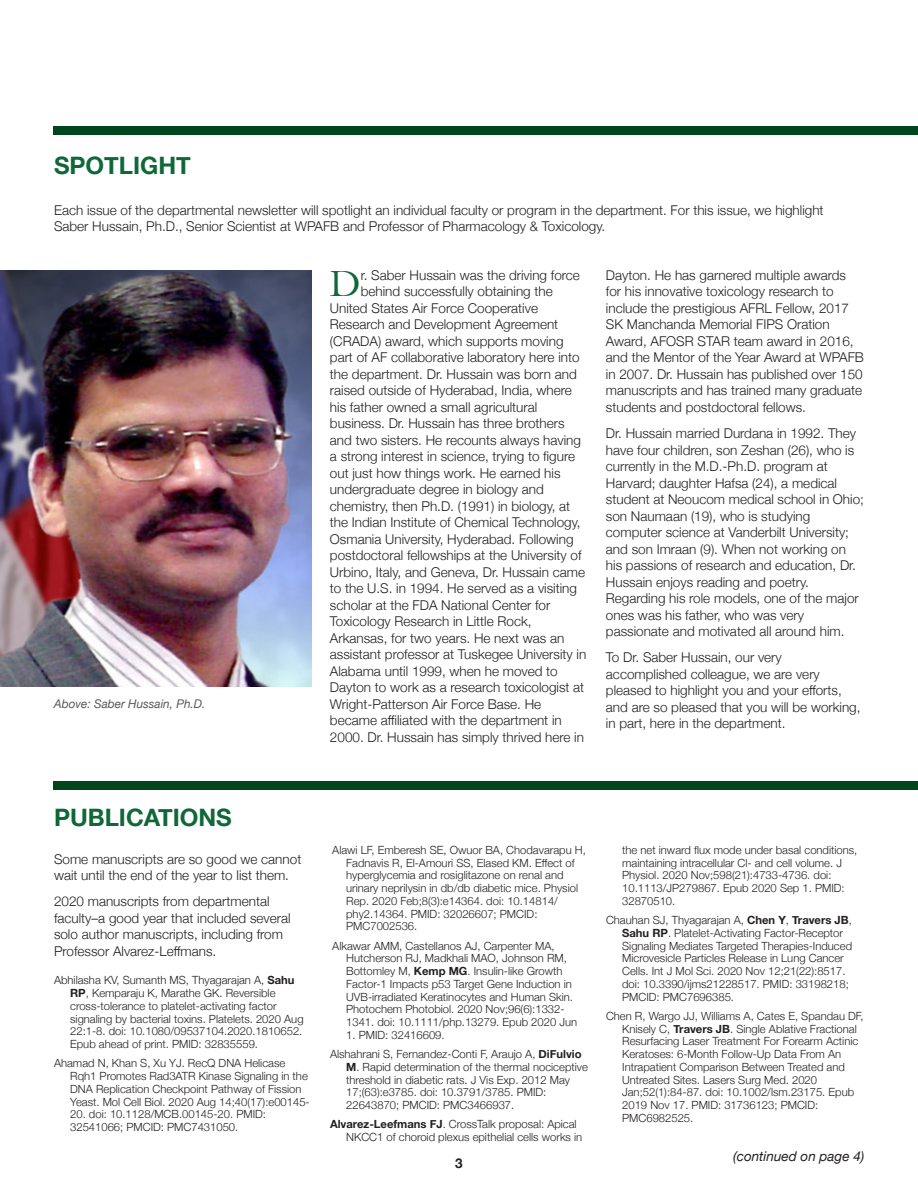
<style>
.page{position:relative;width:918px;height:1188px;background:#fff}
.page>*{position:absolute;margin:0;border:0;box-sizing:border-box;transform-origin:0 0}
.body{font:39.9px "Garamond";color:#0f6838}
.section_headline{font:700 24px "Helvetica Neue";color:#0f6838}
.body-2{font:300 13.5px/16.5px "Helvetica Neue";color:#231f20}
.t1{font:italic 13.5px "Helvetica Neue";color:#231f20}
.t2{font:700 13.5px "Helvetica Neue";color:#231f20}
.body-3{font:italic 12px "Helvetica Neue";color:#57585a}
.publication_list{font:300 11.25px/12.8px "Helvetica Neue";color:#231f20}
.s1{font-weight:700}
</style>
<div class="page">
<img style="left:0;top:270px;width:312px;height:416px">
<div style="left:54px;top:126px;width:864px;height:9px;background:#00451c"></div>
<div style="left:54px;top:781px;width:864px;height:9px;background:#00451c"></div>
<p class="section_headline" style="left:54px;top:146px;width:138px">SPOTLIGHT</p>
<p class="body-2" style="left:54px;top:200px;width:771px">Each issue of the departmental newsletter will spotlight an individual faculty or program in the department. For this issue, we highlight<br>Saber Hussain, Ph.D., Senior Scientist at WPAFB and Professor of Pharmacology &amp; Toxicology.</p>
<p class="body" style="left:330px;top:260px;width:32px">D</p>
<p class="body-2" style="left:361px;top:266px;width:221px">r. Saber Hussain was the driving force</p>
<p class="body-2" style="left:606px;top:266px;width:260px">Dayton. He has garnered multiple awards for his innovative toxicology research to include the prestigious AFRL Fellow, 2017<br>SK Manchanda Memorial FIPS Oration Award, AFOSR STAR team award in 2016, and the Mentor of the Year Award at WPAFB in 2007. Dr. Hussain has published over 150 manuscripts and has trained many graduate students and postdoctoral fellows.</p>
<p class="body-2" style="left:606px;top:424px;width:259px">Dr. Hussain married Durdana in 1992. They have four children, son Zeshan (26), who is currently in the M.D.-Ph.D. program at Harvard; daughter Hafsa (24), a medical student at Neoucom medical school in Ohio; son Naumaan (19), who is studying computer science at Vanderbilt University; and son Imraan (9). When not working on his passions of research and education, Dr.<br>Hussain enjoys reading and poetry.<br>Regarding his role models, one of the major ones was his father, who was very passionate and motivated all around him.</p>
<p class="body-2" style="left:606px;top:648px;width:256px">To Dr. Saber Hussain, our very accomplished colleague, we are very pleased to highlight you and your efforts, and are so pleased that you will be working, in part, here in the department.</p>
<p class="body-2" style="left:361px;top:282px;width:194px">behind successfully obtaining the</p>
<p class="body-2" style="left:330px;top:299px;width:210px">United States Air Force Cooperative</p>
<p class="body-2" style="left:330px;top:315px;width:230px">Research and Development Agreement</p>
<p class="body-2" style="left:330px;top:332px;width:235px">(CRADA) award, which supports moving</p>
<p class="body-2" style="left:330px;top:348px;width:251px">part of AF collaborative laboratory here into</p>
<p class="body-2" style="left:330px;top:365px;width:248px">the department. Dr. Hussain was born and</p>
<p class="body-2" style="left:330px;top:381px;width:243px">raised outside of Hyderabad, India, where</p>
<p class="body-2" style="left:330px;top:398px;width:209px">his father owned a small agricultural</p>
<p class="body-2" style="left:330px;top:414px;width:236px">business. Dr. Hussain has three brothers</p>
<p class="body-2" style="left:330px;top:431px;width:253px">and two sisters. He recounts always having</p>
<p class="body-2" style="left:330px;top:447px;width:247px">a strong interest in science, trying to figure</p>
<p class="body-2" style="left:330px;top:464px;width:232px">out just how things work. He earned his</p>
<p class="body-2" style="left:330px;top:480px;width:215px">undergraduate degree in biology and</p>
<p class="body-2" style="left:330px;top:497px;width:242px">chemistry, then Ph.D. (1991) in biology, at</p>
<p class="body-2" style="left:330px;top:513px;width:252px">the Indian Institute of Chemical Technology,</p>
<p class="body-2" style="left:330px;top:530px;width:245px">Osmania University, Hyderabad. Following</p>
<p class="body-2" style="left:330px;top:546px;width:253px">postdoctoral fellowships at the University of</p>
<p class="body-2" style="left:330px;top:563px;width:257px">Urbino, Italy, and Geneva, Dr. Hussain came</p>
<p class="body-2" style="left:330px;top:579px;width:249px">to the U.S. in 1994. He served as a visiting</p>
<p class="body-2" style="left:330px;top:596px;width:222px">scholar at the FDA National Center for</p>
<p class="body-2" style="left:330px;top:612px;width:203px">Toxicology Research in Little Rock,</p>
<p class="body-2" style="left:330px;top:629px;width:236px">Arkansas, for two years. He next was an</p>
<p class="body-2" style="left:330px;top:645px;width:258px">assistant professor at Tuskegee University in</p>
<p class="body-2" style="left:330px;top:662px;width:229px">Alabama until 1999, when he moved to</p>
<p class="body-2" style="left:330px;top:678px;width:256px">Dayton to work as a research toxicologist at</p>
<p class="body-2" style="left:330px;top:695px;width:213px">Wright-Patterson Air Force Base. He</p>
<p class="body-2" style="left:330px;top:711px;width:233px">became affiliated with the department in</p>
<p class="body-2" style="left:330px;top:728px;width:256px">2000. Dr. Hussain has simply thrived here in</p>
<p class="body-3" style="left:54px;top:695px;width:153px">Above: Saber Hussain, Ph.D.</p>
<p class="section_headline" style="left:54px;top:798px;width:179px">PUBLICATIONS</p>
<p class="body-2" style="left:54px;top:850px;width:249px">Some manuscripts are so good we cannot wait until the end of the year to list them.</p>
<p class="body-2" style="left:54px;top:892px;width:238px">2020 manuscripts from departmental faculty–a good year that included several solo author manuscripts, including from Professor Alvarez-Leffmans.</p>
<p class="publication_list" style="left:70px;top:973px;width:235px;text-indent:-16px">Abhilasha KV, Sumanth MS, Thyagarajan A, <span class="s1">Sahu RP</span>, Kemparaju K, Marathe GK. Reversible cross-tolerance to platelet-activating factor signaling by bacterial toxins. Platelets. 2020 Aug 22:1-8. doi: 10.1080/09537104.2020.1810652.<br>Epub ahead of print. PMID: 32835559.</p>
<p class="publication_list" style="left:70px;top:1056px;width:241px;text-indent:-16px">Ahamad N, Khan S, Xu YJ. RecQ DNA Helicase Rqh1 Promotes Rad3ATR Kinase Signaling in the DNA Replication Checkpoint Pathway of Fission Yeast. Mol Cell Biol. 2020 Aug 14;40(17):e00145-</p>
<p class="publication_list" style="left:70px;top:1107px;width:197px">20. doi: 10.1128/MCB.00145-20. PMID:<br>32541066; PMCID: PMC7431050.</p>
<p class="publication_list" style="left:346px;top:843px;width:241px;text-indent:-14px">Alawi LF, Emberesh SE, Owuor BA, Chodavarapu H, Fadnavis R, El-Amouri SS, Elased KM. Effect of hyperglycemia and rosiglitazone on renal and urinary neprilysin in db/db diabetic mice. Physiol Rep. 2020 Feb;8(3):e14364. doi: 10.14814/ phy2.14364. PMID: 32026607; PMCID:<br>PMC7002536.</p>
<p class="publication_list" style="left:346px;top:938px;width:232px;text-indent:-14px">Alkawar AMM, Castellanos AJ, Carpenter MA, Hutcherson RJ, Madkhali MAO, Johnson RM, Bottomley M, <span class="s1">Kemp MG</span>. Insulin-like Growth Factor-1 Impacts p53 Target Gene Induction in UVB-irradiated Keratinocytes and Human Skin.<br>Photochem Photobiol. 2020 Nov;96(6):1332- 1341. doi: 10.1111/php.13279. Epub 2020 Jun</p>
<p class="publication_list" style="left:346px;top:1028px;width:100px">1. PMID: 32416609.</p>
<p class="publication_list" style="left:346px;top:1047px;width:243px;text-indent:-16px">Alshahrani S, Fernandez-Conti F, Araujo A, <span class="s1">DiFulvio M</span>. Rapid determination of the thermal nociceptive threshold in diabetic rats. J Vis Exp. 2012 May 17;(63):e3785. doi: 10.3791/3785. PMID:<br>22643870; PMCID: PMC3466937.</p>
<p class="publication_list" style="left:346px;top:1117px;width:238px;text-indent:-16px"><span class="s1">Alvarez-Leefmans FJ</span>. CrossTalk proposal: Apical<br>NKCC1 of choroid plexus epithelial cells works in</p>
<p class="t2" style="left:455px;top:1152px;width:9px">3</p>
<p class="publication_list" style="left:622px;top:843px;width:237px">the net inward flux mode under basal conditions, maintaining intracellular Cl- and cell volume. J Physiol. 2020 Nov;598(21):4733-4736. doi:<br>10.1113/JP279867. Epub 2020 Sep 1. PMID:<br>32870510.</p>
<p class="publication_list" style="left:622px;top:913px;width:231px;text-indent:-16px">Chauhan SJ, Thyagarajan A, <span class="s1">Chen Y</span>, <span class="s1">Travers JB</span>, <span class="s1">Sahu RP</span>. Platelet-Activating Factor-Receptor Signaling Mediates Targeted Therapies-Induced Microvesicle Particles Release in Lung Cancer Cells. Int J Mol Sci. 2020 Nov 12;21(22):8517. doi: 10.3390/ijms21228517. PMID: 33198218; PMCID: PMC7696385.</p>
<p class="publication_list" style="left:622px;top:1009px;width:243px;text-indent:-16px">Chen R, Wargo JJ, Williams A, Cates E, Spandau DF, Knisely C, <span class="s1">Travers JB</span>. Single Ablative Fractional Resurfacing Laser Treatment For Forearm Actinic Keratoses: 6-Month Follow-Up Data From An Intrapatient Comparison Between Treated and Untreated Sites. Lasers Surg Med. 2020<br>Jan;52(1):84-87. doi: 10.1002/lsm.23175. Epub 2019 Nov 17. PMID: 31736123; PMCID:<br>PMC6982525.</p>
<p class="t1" style="left:733px;top:1147px;width:133px">(continued on page 4)</p>
</div>
